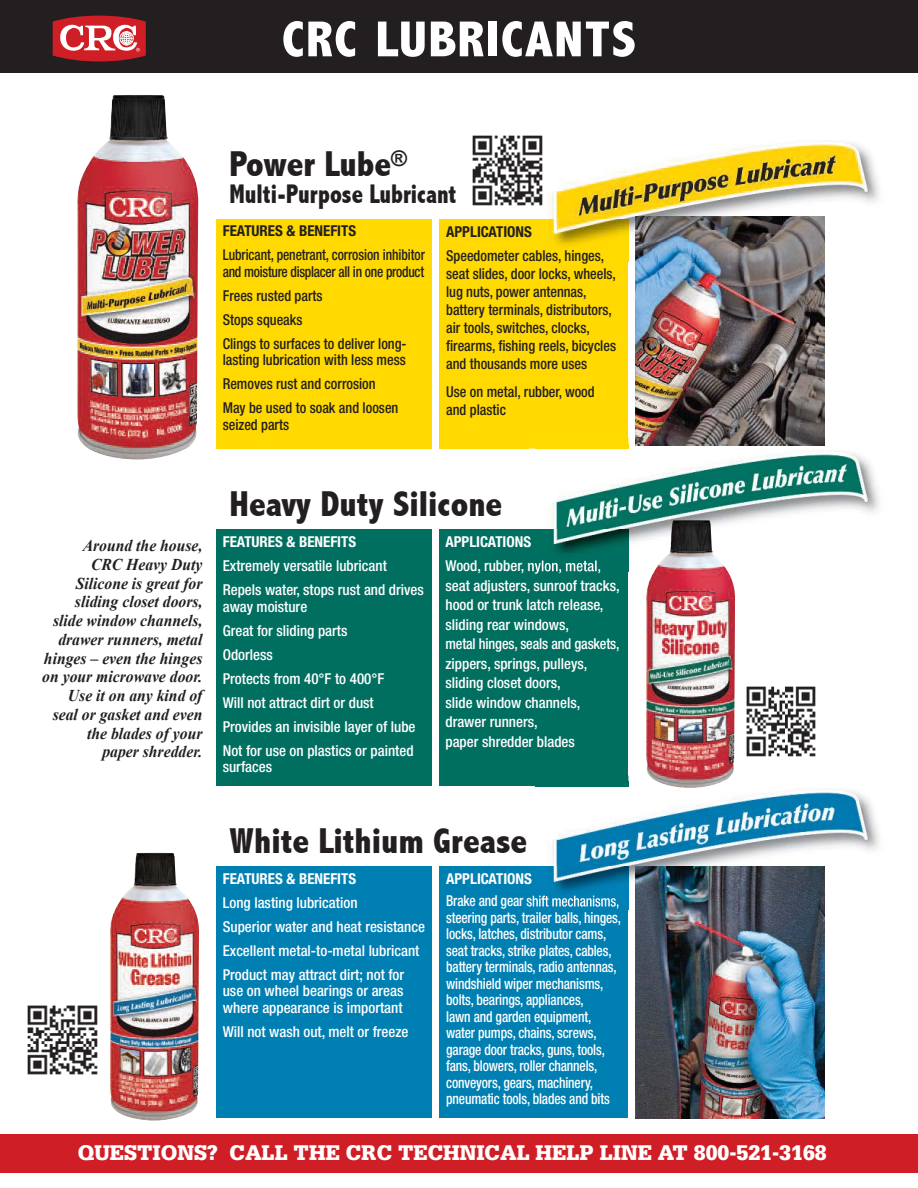
<style>
.page{position:relative;width:918px;height:1188px;background:#fff}
.page>*{position:absolute;margin:0;border:0;box-sizing:border-box;transform-origin:0 0}
.t1{font:800 condensed 51px "Abadi";letter-spacing:.025em;color:#fff;scale:1.05 1}
.t2{font:800 condensed 36px "Abadi";color:#231f20}
.t3{font:800 condensed 27px "Abadi";color:#231f20;scale:.9 1}
.t4{font:900 22.5px "Serifa";color:#fff;scale:.95 1}
.t5{font:italic 700 16.5px/18.8px "Times New Roman";color:#231f20;text-align:right;scale:.95 1}
.t6{font:500 condensed 15px/24px "Helvetica Neue";color:#fff}
.t7{font:500 condensed 15px/18px "Helvetica Neue";color:#231f20;scale:.95 1}
.t8{font:500 condensed 15px/16.5px "Helvetica Neue";color:#fff;scale:.9 1}
.t9{font:500 condensed 15px/16.5px "Helvetica Neue";color:#231f20;scale:.9 1}
.t10{font:700 condensed 15px "Helvetica Neue";color:#fff}
.t11{font:700 condensed 15px "Helvetica Neue";color:#231f20}
</style>
<div class="page">
<img style="left:636px;top:261px;width:189px;height:177px">
<div style="left:216px;top:219px;width:216px;height:230px;background:#ffd900"></div>
<div style="left:439px;top:219px;width:189px;height:230px;background:#ffd900"></div>
<img style="left:559px;top:242px;width:266px;height:19px">
<img style="left:548px;top:142px;width:332px;height:100px">
<img style="left:636px;top:216px;width:189px;height:26px">
<img style="left:546px;top:219px;width:82px;height:23px">
<img style="left:110px;top:853px;width:89px;height:268px">
<img style="left:77px;top:95px;width:121px;height:364px">
<div style="left:216px;top:530px;width:216px;height:256px;background:#006f60"></div>
<div style="left:439px;top:530px;width:189px;height:256px;background:#006f60"></div>
<div style="left:216px;top:866px;width:216px;height:252px;background:#007fb3"></div>
<div style="left:439px;top:866px;width:189px;height:252px;background:#007fb3"></div>
<div style="left:0;top:0;width:918px;height:73px;background:#231f20"></div>
<svg style="left:53px;top:16px;width:93px;height:45px;background:#ce5358"></svg>
<svg style="left:628px;top:438px;width:8px;height:6px"></svg>
<img style="left:636px;top:438px;width:189px;height:6px">
<img style="left:541px;top:552px;width:60px;height:19px">
<svg style="left:529px;top:536px;width:2px;height:11px"></svg>
<img style="left:529px;top:561px;width:32px;height:10px">
<img style="left:536px;top:444px;width:344px;height:108px">
<img style="left:536px;top:444px;width:92px;height:5px">
<img style="left:529px;top:786px;width:7px;height:121px">
<img style="left:536px;top:890px;width:83px;height:19px">
<svg style="left:529px;top:873px;width:3px;height:11px"></svg>
<img style="left:536px;top:782px;width:344px;height:108px">
<img style="left:536px;top:782px;width:92px;height:4px">
<div style="left:0;top:1134px;width:918px;height:38px;background:#cf1e25"></div>
<img style="left:646px;top:520px;width:89px;height:268px">
<img style="left:472px;top:135px;width:71px;height:71px">
<img style="left:746px;top:686px;width:70px;height:71px">
<img style="left:27px;top:1005px;width:71px;height:70px">
<img style="left:636px;top:866px;width:189px;height:252px">
<h1 class="t1" style="left:282px;top:12px;width:339px">CRC LUBRICANTS</h1>
<h2 class="t2" style="left:230px;top:145px;width:179px">Power Lube<sup>®</sup></h2>
<h3 class="t3" style="left:230px;top:180px;width:254px">Multi-Purpose Lubricant</h3>
<p class="t11" style="left:223px;top:226px;width:135px">FEATURES &amp; BENEFITS</p>
<p class="t9" style="left:223px;top:248px;width:226px">Lubricant, penetrant, corrosion inhibitor and moisture displacer all in one product</p>
<p class="t7" style="left:223px;top:285px;width:195px;line-height:24px">Frees rusted parts<br>Stops squeaks<br>Clings to surfaces to deliver long-</p>
<p class="t7" style="left:223px;top:349px;width:194px;line-height:24px">lasting lubrication with less mess<br>Removes rust and corrosion<br>May be used to soak and loosen</p>
<p class="t7" style="left:223px;top:417px;width:71px">seized parts</p>
<p class="t11" style="left:446px;top:226px;width:87px">APPLICATIONS</p>
<p class="t7" style="left:446px;top:248px;width:180px">Speedometer cables, hinges, seat slides, door locks, wheels, lug nuts, power antennas, battery terminals, distributors, air tools, switches, clocks, firearms, fishing reels, bicycles and thousands more uses</p>
<p class="t7" style="left:446px;top:384px;width:158px">Use on metal, rubber, wood and plastic</p>
<p class="t5" style="left:42px;top:536px;width:170px">Around the house,<br>CRC Heavy Duty<br>Silicone is great for sliding closet doors, slide window channels, drawer runners, metal hinges – even the hinges on your microwave door.<br>Use it on any kind of seal or gasket and even the blades of your<br>paper shredder.</p>
<h2 class="t2" style="left:230px;top:484px;width:274px">Heavy Duty Silicone</h2>
<p class="t10" style="left:223px;top:536px;width:135px">FEATURES &amp; BENEFITS</p>
<p class="t6" style="left:223px;top:555px;width:203px">Extremely versatile lubricant<br>Repels water, stops rust and drives</p>
<p class="t6" style="left:223px;top:595px;width:194px">away moisture<br>Great for sliding parts<br>Odorless<br>Protects from 40°F to 400°F<br>Will not attract dirt or dust<br>Provides an invisible layer of lube<br>Not for use on plastics or painted</p>
<p class="t6" style="left:223px;top:756px;width:51px">surfaces</p>
<p class="t10" style="left:446px;top:537px;width:87px">APPLICATIONS</p>
<p class="t6" style="left:446px;top:557px;width:176px;line-height:19.5px">Wood, rubber, nylon, metal, seat adjusters, sunroof tracks, hood or trunk latch release, sliding rear windows,<br>metal hinges, seals and gaskets, zippers, springs, pulleys, sliding closet doors,<br>slide window channels, drawer runners,<br>paper shredder blades</p>
<h2 class="t2" style="left:230px;top:821px;width:300px">White Lithium Grease</h2>
<p class="t10" style="left:223px;top:873px;width:135px">FEATURES &amp; BENEFITS</p>
<p class="t6" style="left:223px;top:892px;width:204px">Long lasting lubrication<br>Superior water and heat resistance Excellent metal-to-metal lubricant Product may attract dirt; not for</p>
<p class="t6" style="left:223px;top:984px;width:182px;line-height:16.5px">use on wheel bearings or areas where appearance is important</p>
<p class="t6" style="left:223px;top:1021px;width:187px">Will not wash out, melt or freeze</p>
<p class="t10" style="left:446px;top:873px;width:87px">APPLICATIONS</p>
<p class="t8" style="left:446px;top:911px;width:196px">steering parts, trailer balls, hinges, locks, latches, distributor cams, seat tracks, strike plates, cables, battery terminals, radio antennas, windshield wiper mechanisms, bolts, bearings, appliances,<br>lawn and garden equipment, water pumps, chains, screws, garage door tracks, guns, tools, fans, blowers, roller channels, conveyors, gears, machinery, pneumatic tools, blades and bits</p>
<h3 class="t4" style="left:78px;top:1145px;width:790px">QUESTIONS? CALL THE CRC TECHNICAL HELP LINE AT 800-521-3168</h3>
</div>
